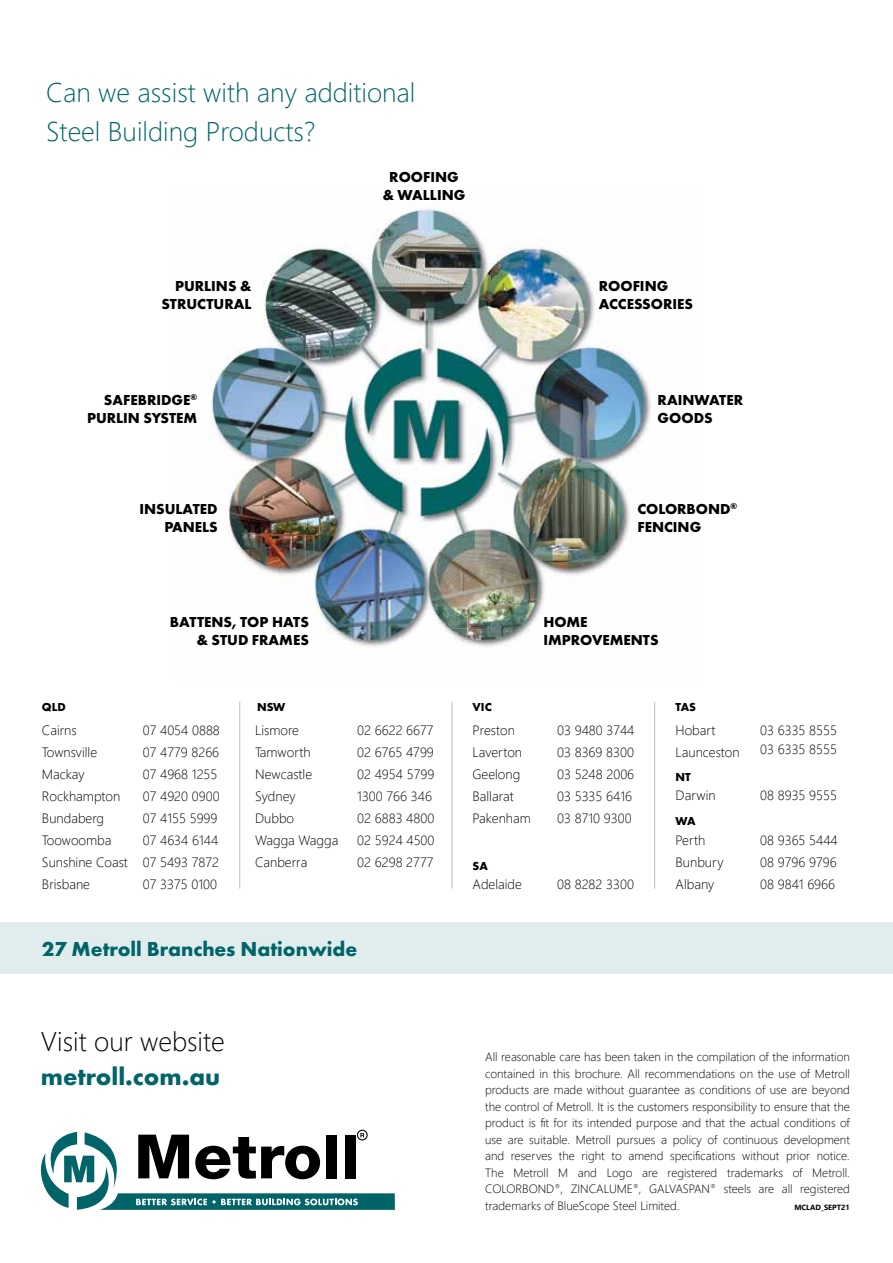
<style>
.page{position:relative;width:893px;height:1263px;background:#fff}
.page>*{position:absolute;margin:0;border:0;box-sizing:border-box;transform-origin:0 0}
.t1{font:300 27px/39px "Segoe UI";color:#006469}
.t2{font:300 27px "Segoe UI";color:#000}
.t3{font:700 25.5px "Futura PT";color:#006469}
.t4{font:700 21px "Futura PT";color:#006469}
.t5{font:700 15px/18px "Futura PT";color:#000}
.t6{font:300 13.5px/22px "Segoe UI";color:#000}
.t7{font:300 12px/16.5px "Segoe UI";color:#000;text-align:justify}
.t8{font:700 12px "Futura PT";color:#000}
.t9{font:700 7.5px "Segoe UI";color:#000}
</style>
<div class="page">
<img style="left:210px;top:208px;width:441px;height:440px">
<div style="left:357px;top:1130px;width:11px;height:10px;border:1px solid #000;border-radius:50%"></div>
<svg style="left:40px;top:1132px;width:355px;height:78px"></svg>
<div style="left:0;top:923px;width:893px;height:51px;background:#e1eded"></div>
<hr style="left:654px;top:702px;width:1px;height:187px;background:#bcbec0">
<hr style="left:452px;top:702px;width:1px;height:187px;background:#bcbec0">
<hr style="left:239px;top:702px;width:1px;height:187px;background:#bcbec0">
<h1 class="t1" style="left:46px;top:70px;width:371px">Can we assist with any additional<br>Steel Building Products?</h1>
<p class="t5" style="left:383px;top:168px;width:84px;text-align:center">ROOFING &amp; WALLING</p>
<p class="t5" style="left:161px;top:277px;width:92px;text-align:right">PURLINS &amp;<br>STRUCTURAL</p>
<p class="t5" style="left:599px;top:277px;width:96px">ROOFING<br>ACCESSORIES</p>
<p class="t5" style="left:87px;top:391px;width:112px;text-align:right">SAFEBRIDGE<sup>®<br></sup>PURLIN SYSTEM</p>
<p class="t5" style="left:658px;top:391px;width:87px">RAINWATER<br>GOODS</p>
<p class="t5" style="left:139px;top:500px;width:80px;text-align:right">INSULATED<br>PANELS</p>
<p class="t5" style="left:637px;top:500px;width:101px">COLORBOND<sup>®<br></sup>FENCING</p>
<p class="t5" style="left:170px;top:612px;width:140px;text-align:right">BATTENS, TOP HATS &amp; STUD FRAMES</p>
<p class="t5" style="left:543px;top:612px;width:117px">HOME<br>IMPROVEMENTS</p>
<p class="t8" style="left:42px;top:699px;width:25px">QLD</p>
<p class="t6" style="left:42px;top:717px;width:87px">Cairns<br>Townsville<br>Mackay<br>Rockhampton<br>Bundaberg<br>Toowoomba<br>Sunshine Coast<br>Brisbane</p>
<p class="t6" style="left:143px;top:717px;width:79px">07 4054 0888<br>07 4779 8266<br>07 4968 1255<br>07 4920 0900<br>07 4155 5999<br>07 4634 6144<br>07 5493 7872<br>07 3375 0100</p>
<p class="t6" style="left:255px;top:717px;width:85px">Lismore<br>Tamworth<br>Newcastle<br>Sydney<br>Dubbo<br>Wagga Wagga<br>Canberra</p>
<p class="t6" style="left:357px;top:717px;width:79px">02 6622 6677<br>02 6765 4799<br>02 4954 5799<br>1300 766 346<br>02 6883 4800<br>02 5924 4500<br>02 6298 2777</p>
<p class="t8" style="left:257px;top:699px;width:30px">NSW</p>
<h3 class="t4" style="left:42px;top:935px;width:317px">27 Metroll Branches Nationwide</h3>
<h1 class="t2" style="left:41px;top:1016px;width:185px">Visit our website</h1>
<h2 class="t3" style="left:41px;top:1060px;width:181px">metroll.com.au</h2>
<p class="t8" style="left:472px;top:699px;width:21px">VIC</p>
<p class="t6" style="left:472px;top:717px;width:60px">Preston<br>Laverton<br>Geelong<br>Ballarat<br>Pakenham</p>
<p class="t6" style="left:557px;top:717px;width:79px">03 9480 3744<br>03 8369 8300<br>03 5248 2006<br>03 5335 6416<br>03 8710 9300</p>
<p class="t8" style="left:472px;top:858px;width:17px">SA</p>
<p class="t6" style="left:472px;top:871px;width:51px">Adelaide</p>
<p class="t6" style="left:557px;top:871px;width:78px">08 8282 3300</p>
<p class="t8" style="left:676px;top:699px;width:22px">TAS</p>
<p class="t6" style="left:676px;top:717px;width:66px">Hobart<br>Launceston</p>
<p class="t6" style="left:760px;top:719px;width:78px;line-height:19.5px">03 6335 8555<br>03 6335 8555</p>
<p class="t8" style="left:676px;top:769px;width:17px">NT</p>
<p class="t6" style="left:676px;top:782px;width:42px">Darwin</p>
<p class="t6" style="left:760px;top:782px;width:78px">08 8935 9555</p>
<p class="t8" style="left:676px;top:813px;width:22px">WA</p>
<p class="t6" style="left:676px;top:827px;width:49px">Perth<br>Bunbury<br>Albany</p>
<p class="t6" style="left:760px;top:827px;width:79px;text-align:justify">08 9365 5444<br>08 9796 9796<br>08 9841 6966</p>
<p class="t7" style="left:485px;top:1048px;width:366px">All reasonable care has been taken in the compilation of the information contained in this brochure. All recommendations on the use of Metroll products are made without guarantee as conditions of use are beyond the control of Metroll. It is the customers responsibility to ensure that the product is fit for its intended purpose and that the actual conditions of use are suitable. Metroll pursues a policy of continuous development and reserves the right to amend specifications without prior notice.<br>The Metroll M and Logo are registered trademarks of Metroll.<br>COLORBOND<sup>®</sup>, ZINCALUME<sup>®</sup>, GALVASPAN<sup>®</sup> steels are all registered trademarks of BlueScope Steel Limited.</p>
<p class="t9" style="left:794px;top:1200px;width:57px">MCLAD_SEPT21</p>
</div>
